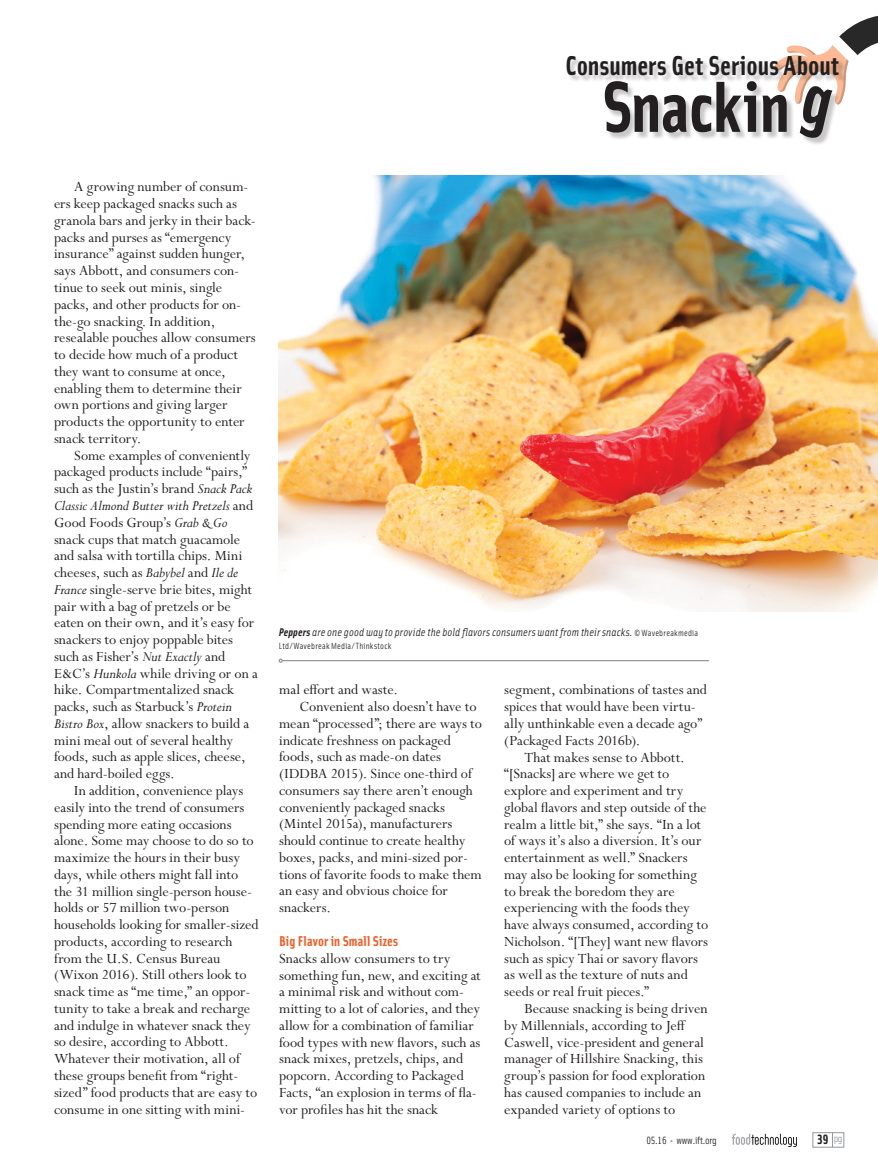
<style>
.page{position:relative;width:878px;height:1175px;background:#fff}
.page>*{position:absolute;margin:0;border:0;box-sizing:border-box;transform-origin:0 0}
.t1{font:72.45px "Solex Bold Lining";letter-spacing:-.01em;color:#231f20}
.t2{font:27.45px "Solex Bold Lining";color:#231f20}
.t3{font:15.75px/16.8px "Perpetua Std";color:#231f20}
.t4{font:14.25px "Solex Bold Lining";letter-spacing:.01em;color:#ee5d27}
.t5{font:13.5px "Solex Bold Lining";color:#231f20}
.t6{font:italic 11.25px "Solex Regular Lining";letter-spacing:.015em;color:#231f20}
.t7{font:10.5px "Solex Regular Lining";letter-spacing:-.02em;color:#231f20}
.t8{font:9px "Solex Regular Lining";letter-spacing:.025em;color:#231f20}
.s1{font-style:italic}
.s2{font-family:"Solex Bold Lining"}
.s3{font-style:normal;font-size:9px}
.s4{color:#949698}
</style>
<div class="page">
<div style="left:812px;top:1132px;width:32px;height:15px;border:1px solid #949698"></div>
<svg style="left:731px;top:1133px;width:65px;height:14px"></svg>
<div style="left:568px;top:57px;width:278px;height:84px;background:#231f20;opacity:.25"></div>
<div style="left:801px;top:87px;width:39px;height:59px;background:#231f20;opacity:.25"></div>
<img style="left:279px;top:175px;width:599px;height:436px">
<hr style="left:282px;top:660px;width:426px;height:1px;background:#808285">
<svg style="left:772px;top:16px;width:106px;height:124px"></svg>
<p class="t3" style="left:54px;top:179px;width:203px;text-indent:20px">A growing number of consum&shy;ers keep packaged snacks such as granola bars and jerky in their back&shy;packs and purses as “emergency insurance” against sudden hunger, says Abbott, and consumers con&shy;tinue to seek out minis, single packs, and other products for on&shy;the-go snacking. In addition, resealable pouches allow consumers to decide how much of a product they want to consume at once, enabling them to determine their own portions and giving larger products the opportunity to enter snack territory.</p>
<p class="t3" style="left:54px;top:447px;width:205px;text-indent:20px">Some examples of conveniently packaged products include “pairs,” such as the Justin’s brand <span class="s1">Snack Pack Classic Almond Butter with Pretzels</span> and Good Foods Group’s <span class="s1">Grab &amp; Go </span>snack cups that match guacamole and salsa with tortilla chips. Mini cheeses, such as <span class="s1">Babybel</span> and <span class="s1">Ile de France</span> single-serve brie bites, might pair with a bag of pretzels or be eaten on their own, and it’s easy for snackers to enjoy poppable bites such as Fisher’s <span class="s1">Nut Exactly</span> and E&amp;C’s <span class="s1">Hunkola</span> while driving or on a hike. Compartmentalized snack packs, such as Starbuck’s <span class="s1">Protein Bistro Box</span>, allow snackers to build a mini meal out of several healthy foods, such as apple slices, cheese, and hard-boiled eggs.</p>
<p class="t3" style="left:54px;top:782px;width:206px;text-indent:20px">In addition, convenience plays easily into the trend of consumers spending more eating occasions alone. Some may choose to do so to maximize the hours in their busy days, while others might fall into the 31 million single-person house&shy;holds or 57 million two-person households looking for smaller-sized products, according to research from the U.S. Census Bureau (Wixon 2016). Still others look to snack time as “me time,” an oppor&shy;tunity to take a break and recharge and indulge in whatever snack they so desire, according to Abbott.<br>Whatever their motivation, all of these groups benefit from “right&shy;sized” food products that are easy to consume in one sitting with mini-</p>
<h2 class="t2" style="left:565px;top:47px;width:275px">Consumers Get Serious About</h2>
<h1 class="t1" style="left:602px;top:59px;width:190px">Snackin</h1>
<p class="t6" style="left:279px;top:624px;width:421px"><span class="s2">Peppers</span> are one good way to provide the bold flavors consumers want from their snacks. <span class="s3">© Wavebreakmedia</span></p>
<p class="t8" style="left:279px;top:640px;width:114px">Ltd/Wavebreak Media/Thinkstock</p>
<p class="t3" style="left:279px;top:682px;width:120px">mal effort and waste.</p>
<p class="t3" style="left:299px;top:698px;width:179px">Convenient also doesn’t have to</p>
<p class="t3" style="left:279px;top:715px;width:204px">mean “processed”; there are ways to</p>
<p class="t3" style="left:279px;top:732px;width:173px">indicate freshness on packaged</p>
<p class="t3" style="left:279px;top:749px;width:164px">foods, such as made-on dates</p>
<p class="t3" style="left:279px;top:765px;width:194px">(IDDBA 2015). Since one-third of</p>
<p class="t3" style="left:279px;top:782px;width:195px">consumers say there aren’t enough</p>
<p class="t3" style="left:279px;top:799px;width:167px">conveniently packaged snacks</p>
<p class="t3" style="left:279px;top:816px;width:175px">(Mintel 2015a), manufacturers</p>
<p class="t3" style="left:279px;top:832px;width:188px">should continue to create healthy</p>
<p class="t3" style="left:279px;top:849px;width:190px">boxes, packs, and mini-sized por-</p>
<p class="t3" style="left:279px;top:866px;width:204px">tions of favorite foods to make them</p>
<p class="t3" style="left:279px;top:883px;width:170px">an easy and obvious choice for</p>
<p class="t3" style="left:279px;top:899px;width:53px">snackers.</p>
<p class="t4" style="left:279px;top:931px;width:120px">Big Flavor in Small Sizes</p>
<p class="t3" style="left:279px;top:950px;width:203px">Snacks allow consumers to try something fun, new, and exciting at a minimal risk and without com&shy;mitting to a lot of calories, and they allow for a combination of familiar food types with new flavors, such as snack mixes, pretzels, chips, and popcorn. According to Packaged Facts, “an explosion in terms of fla&shy;vor profiles has hit the snack</p>
<p class="t3" style="left:504px;top:682px;width:204px">segment, combinations of tastes and spices that would have been virtu&shy;ally unthinkable even a decade ago” (Packaged Facts 2016b).</p>
<p class="t3" style="left:504px;top:749px;width:206px;text-indent:20px">That makes sense to Abbott. “[Snacks] are where we get to explore and experiment and try global flavors and step outside of the realm a little bit,” she says. “In a lot of ways it’s also a diversion. It’s our entertainment as well.” Snackers may also be looking for something to break the boredom they are experiencing with the foods they have always consumed, according to Nicholson. “[They] want new flavors such as spicy Thai or savory flavors as well as the texture of nuts and seeds or real fruit pieces.”</p>
<p class="t3" style="left:504px;top:1000px;width:205px;text-indent:20px">Because snacking is being driven by Millennials, according to Jeff Caswell, vice-president and general manager of Hillshire Snacking, this group’s passion for food exploration has caused companies to include an expanded variety of options to</p>
<p class="t7" style="left:646px;top:1133px;width:72px">05.16 <span class="s4">•</span> www.ift.org</p>
<p class="t5" style="left:817px;top:1130px;width:27px">39 <sup>pg</sup></p>
</div>
